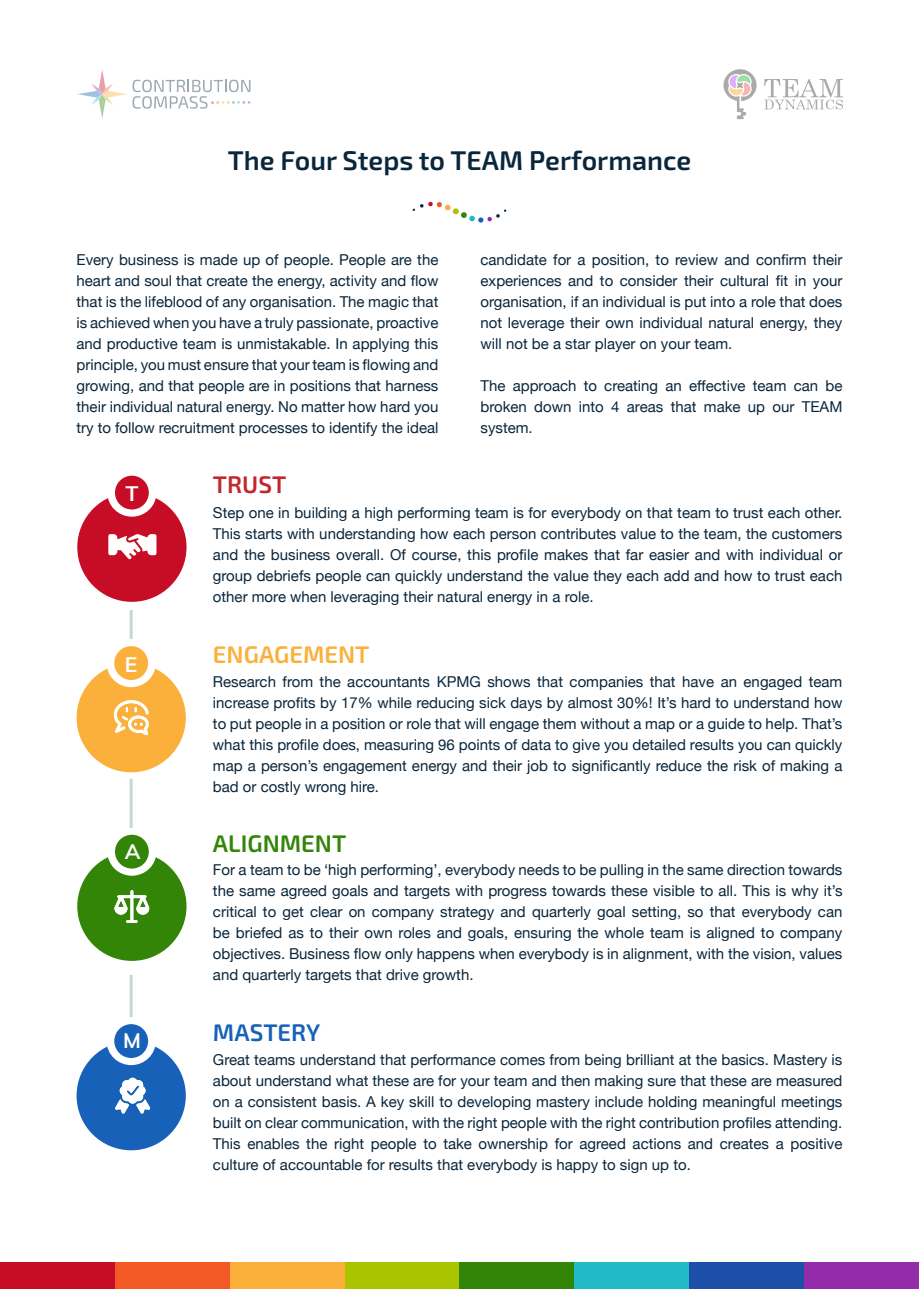
<style>
.page{position:relative;width:919px;height:1289px;background:#fff}
.page>*{position:absolute;margin:0;border:0;box-sizing:border-box;transform-origin:0 0}
.t1{font:600 27px "Exo 2.0";color:#0a263b}
.t2{font:600 24px "Exo 2.0";color:#fbb03b}
.t3{font:600 24px "Exo 2.0";color:#338508}
.t4{font:600 24px "Exo 2.0";color:#1761b8}
.t5{font:600 24px "Exo 2.0";color:#c1272d}
.t6{font:700 21px "Muli";color:#fff}
.t7{font:15px/21px "Helvetica Neue";color:#0a263b;text-align:justify}
</style>
<div class="page">
<div style="left:0;top:1262px;width:115px;height:26px;background:#c70d26"></div>
<div style="left:115px;top:1262px;width:115px;height:26px;background:#f25924"></div>
<div style="left:230px;top:1262px;width:114px;height:26px;background:#fab03b"></div>
<div style="left:344px;top:1262px;width:115px;height:26px;background:#abc400"></div>
<div style="left:459px;top:1262px;width:115px;height:26px;background:#338508"></div>
<div style="left:574px;top:1262px;width:115px;height:26px;background:#21bac7"></div>
<div style="left:689px;top:1262px;width:115px;height:26px;background:#1c4fa8"></div>
<div style="left:804px;top:1262px;width:114px;height:26px;background:#942bab"></div>
<div style="left:77px;top:492px;width:109px;height:110px;background:#c70d26;border-radius:50%"></div>
<div style="left:77px;top:663px;width:109px;height:109px;background:#fbb03b;border-radius:50%"></div>
<div style="left:77px;top:851px;width:109px;height:109px;background:#338508;border-radius:50%"></div>
<div style="left:77px;top:1041px;width:109px;height:109px;background:#1761b8;border-radius:50%"></div>
<div style="left:107px;top:468px;width:49px;height:48px;background:#fff;border-radius:50%"></div>
<div style="left:107px;top:639px;width:49px;height:48px;background:#fff;border-radius:50%"></div>
<div style="left:107px;top:827px;width:49px;height:48px;background:#fff;border-radius:50%"></div>
<div style="left:107px;top:1016px;width:49px;height:49px;background:#fff;border-radius:50%"></div>
<div style="left:115px;top:475px;width:34px;height:34px;background:#c70d26;border-radius:50%"></div>
<div style="left:114px;top:646px;width:34px;height:34px;background:#fbb03b;border-radius:50%"></div>
<div style="left:115px;top:834px;width:34px;height:34px;background:#338508;border-radius:50%"></div>
<div style="left:114px;top:1024px;width:34px;height:33px;background:#1761b8;border-radius:50%"></div>
<svg style="left:108px;top:534px;width:48px;height:25px"></svg>
<svg style="left:114px;top:700px;width:35px;height:35px"></svg>
<svg style="left:114px;top:890px;width:35px;height:32px"></svg>
<svg style="left:115px;top:1077px;width:35px;height:36px"></svg>
<hr style="left:130px;top:610px;width:3px;height:29px;background:#c7d6d9">
<hr style="left:130px;top:778px;width:3px;height:50px;background:#c7d6d9">
<hr style="left:130px;top:975px;width:3px;height:41px;background:#c7d6d9">
<svg style="left:78px;top:70px;width:172px;height:49px"></svg>
<svg style="left:723px;top:69px;width:33px;height:50px"></svg>
<svg style="left:764px;top:79px;width:79px;height:30px"></svg>
<svg style="left:412px;top:201px;width:94px;height:22px"></svg>
<h1 class="t1" style="left:228px;top:144px;width:465px">The Four Steps to TEAM Performance</h1>
<p class="t7" style="left:77px;top:250px;width:363px">Every business is made up of people. People are the heart and soul that create the energy, activity and flow that is the lifeblood of any organisation. The magic that is achieved when you have a truly passionate, proactive and productive team is unmistakable. In applying this principle, you must ensure that your team is flowing and growing, and that people are in positions that harness their individual natural energy. No matter how hard you try to follow recruitment processes to identify the ideal</p>
<p class="t7" style="left:480px;top:250px;width:363px">candidate for a position, to review and confirm their experiences and to consider their cultural fit in your organisation, if an individual is put into a role that does not leverage their own individual natural energy, they will not be a star player on your team.</p>
<p class="t7" style="left:480px;top:376px;width:363px">The approach to creating an effective team can be broken down into 4 areas that make up our TEAM system.</p>
<h3 class="t6" style="left:125px;top:478px;width:14px">T</h3>
<h3 class="t6" style="left:125px;top:648px;width:14px">E</h3>
<h3 class="t6" style="left:125px;top:836px;width:17px">A</h3>
<h3 class="t6" style="left:123px;top:1024px;width:19px">M</h3>
<h2 class="t5" style="left:213px;top:470px;width:75px">TRUST</h2>
<p class="t7" style="left:213px;top:503px;width:631px">Step one in building a high performing team is for everybody on that team to trust each other.<br>This starts with understanding how each person contributes value to the team, the customers and the business overall. Of course, this profile makes that far easier and with individual or group debriefs people can quickly understand the value they each add and how to trust each other more when leveraging their natural energy in a role.</p>
<h2 class="t2" style="left:213px;top:640px;width:158px">ENGAGEMENT</h2>
<p class="t7" style="left:213px;top:672px;width:631px">Research from the accountants KPMG shows that companies that have an engaged team increase profits by 17% while reducing sick days by almost 30%! It’s hard to understand how to put people in a position or role that will engage them without a map or a guide to help. That’s what this profile does, measuring 96 points of data to give you detailed results you can quickly map a person’s engagement energy and their job to significantly reduce the risk of making a bad or costly wrong hire.</p>
<h2 class="t3" style="left:213px;top:828px;width:135px">ALIGNMENT</h2>
<p class="t7" style="left:213px;top:860px;width:631px">For a team to be ‘high performing’, everybody needs to be pulling in the same direction towards the same agreed goals and targets with progress towards these visible to all. This is why it’s critical to get clear on company strategy and quarterly goal setting, so that everybody can be briefed as to their own roles and goals, ensuring the whole team is aligned to company objectives. Business flow only happens when everybody is in alignment, with the vision, values and quarterly targets that drive growth.</p>
<h2 class="t4" style="left:213px;top:1018px;width:109px">MASTERY</h2>
<p class="t7" style="left:213px;top:1049px;width:631px">Great teams understand that performance comes from being brilliant at the basics. Mastery is about understand what these are for your team and then making sure that these are measured on a consistent basis. A key skill to developing mastery include holding meaningful meetings built on clear communication, with the right people with the right contribution profiles attending.<br>This enables the right people to take ownership for agreed actions and creates a positive culture of accountable for results that everybody is happy to sign up to.</p>
</div>
